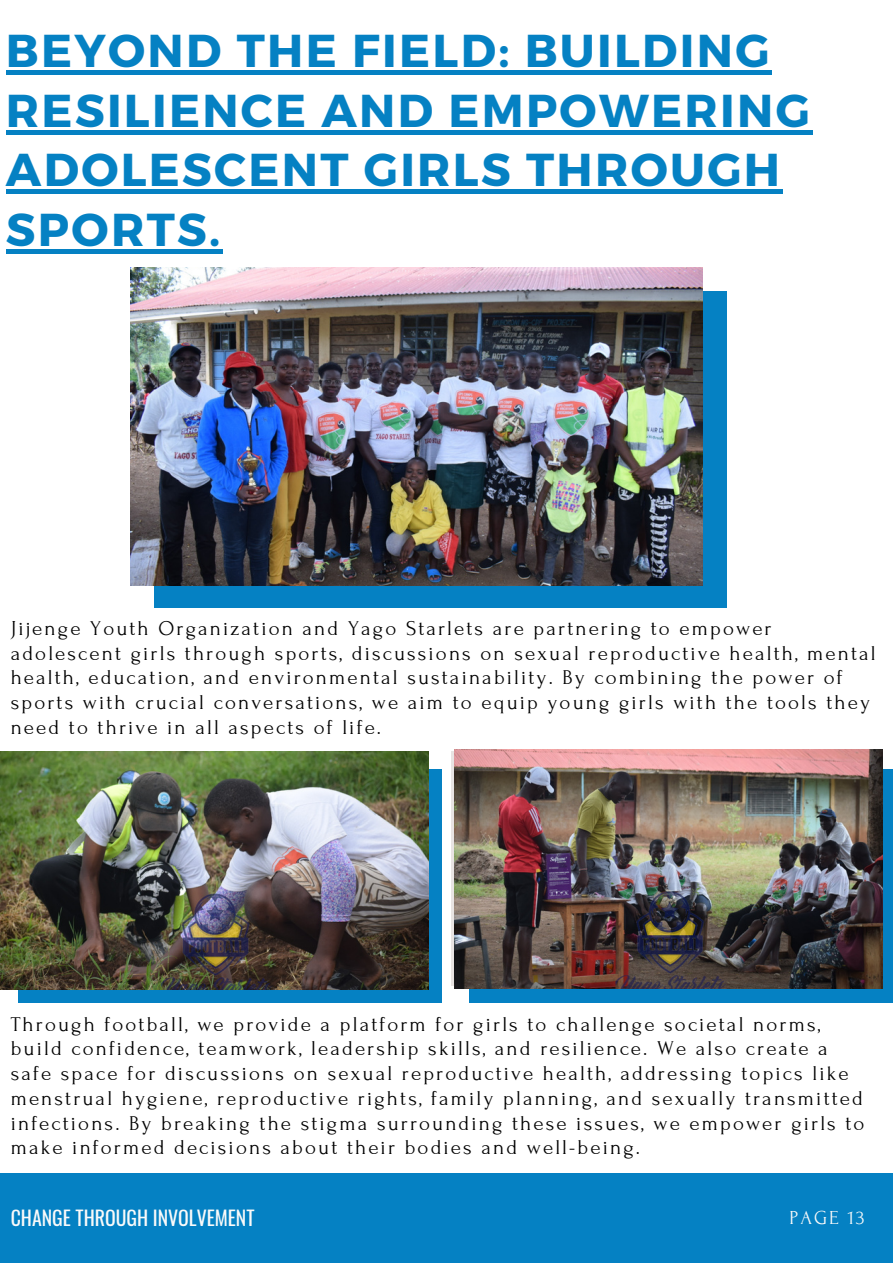
<style>
.page{position:relative;width:893px;height:1264px;background:#fff}
.page>*{position:absolute;margin:0;border:0;box-sizing:border-box;transform-origin:0 0}
.t1{font:700 46.05px/59.6px "Montserrat";letter-spacing:.05em;color:#0581c3}
.t2{font:21px/24.8px "Forum";letter-spacing:.1em;color:#000}
.t3{font:19.8px "Oswald";color:#fafafa}
.t4{font:19.8px "Forum";letter-spacing:.1em;color:#fafafa}
</style>
<div class="page">
<div style="left:0;top:1173px;width:892px;height:89px;background:#0581c3"></div>
<div style="left:6px;top:70px;width:765px;height:5px;background:#0581c3"></div>
<div style="left:6px;top:130px;width:806px;height:5px;background:#0581c3"></div>
<hr style="left:6px;top:190px;width:776px;height:4px;background:#0581c3">
<div style="left:6px;top:249px;width:216px;height:5px;background:#0581c3"></div>
<div style="left:155px;top:584px;width:548px;height:24px;background:#0581c3"></div>
<div style="left:703px;top:584px;width:23px;height:24px;background:#0581c3"></div>
<div style="left:703px;top:291px;width:23px;height:293px;background:#0581c3"></div>
<div style="left:18px;top:985px;width:406px;height:17px;background:#0581c3"></div>
<div style="left:424px;top:985px;width:18px;height:17px;background:#0581c3"></div>
<div style="left:424px;top:769px;width:18px;height:216px;background:#0581c3"></div>
<div style="left:468px;top:985px;width:407px;height:17px;background:#0581c3"></div>
<div style="left:875px;top:985px;width:17px;height:17px;background:#0581c3"></div>
<div style="left:451px;top:769px;width:17px;height:216px;background:#e8e4e3"></div>
<div style="left:875px;top:769px;width:17px;height:216px;background:#0581c3"></div>
<div style="left:451px;top:751px;width:17px;height:18px;background:#e8e4e3"></div>
<img style="left:0;top:751px;width:428px;height:238px">
<img style="left:454px;top:749px;width:428px;height:239px">
<img style="left:131px;top:267px;width:571px;height:318px">
<p class="t1" style="left:6px;top:19px;width:805px">BEYOND THE FIELD: BUILDING<br>RESILIENCE AND EMPOWERING<br>ADOLESCENT GIRLS THROUGH<br>SPORTS.</p>
<p class="t2" style="left:11px;top:616px;width:866px">Jijenge Youth Organization and Yago Starlets are partnering to empower adolescent girls through sports, discussions on sexual reproductive health, mental health, education, and environmental sustainability. By combining the power of sports with crucial conversations, we aim to equip young girls with the tools they need to thrive in all aspects of life.</p>
<p class="t2" style="left:11px;top:1011px;width:855px">Through football, we provide a platform for girls to challenge societal norms, build confidence, teamwork, leadership skills, and resilience. We also create a safe space for discussions on sexual reproductive health, addressing topics like menstrual hygiene, reproductive rights, family planning, and sexually transmitted infections. By breaking the stigma surrounding these issues, we empower girls to make informed decisions about their bodies and well-being.</p>
<p class="t3" style="left:11px;top:1202px;width:245px">CHANGE THROUGH INVOLVEMENT</p>
<p class="t4" style="left:789px;top:1206px;width:77px">PAGE 13</p>
</div>
